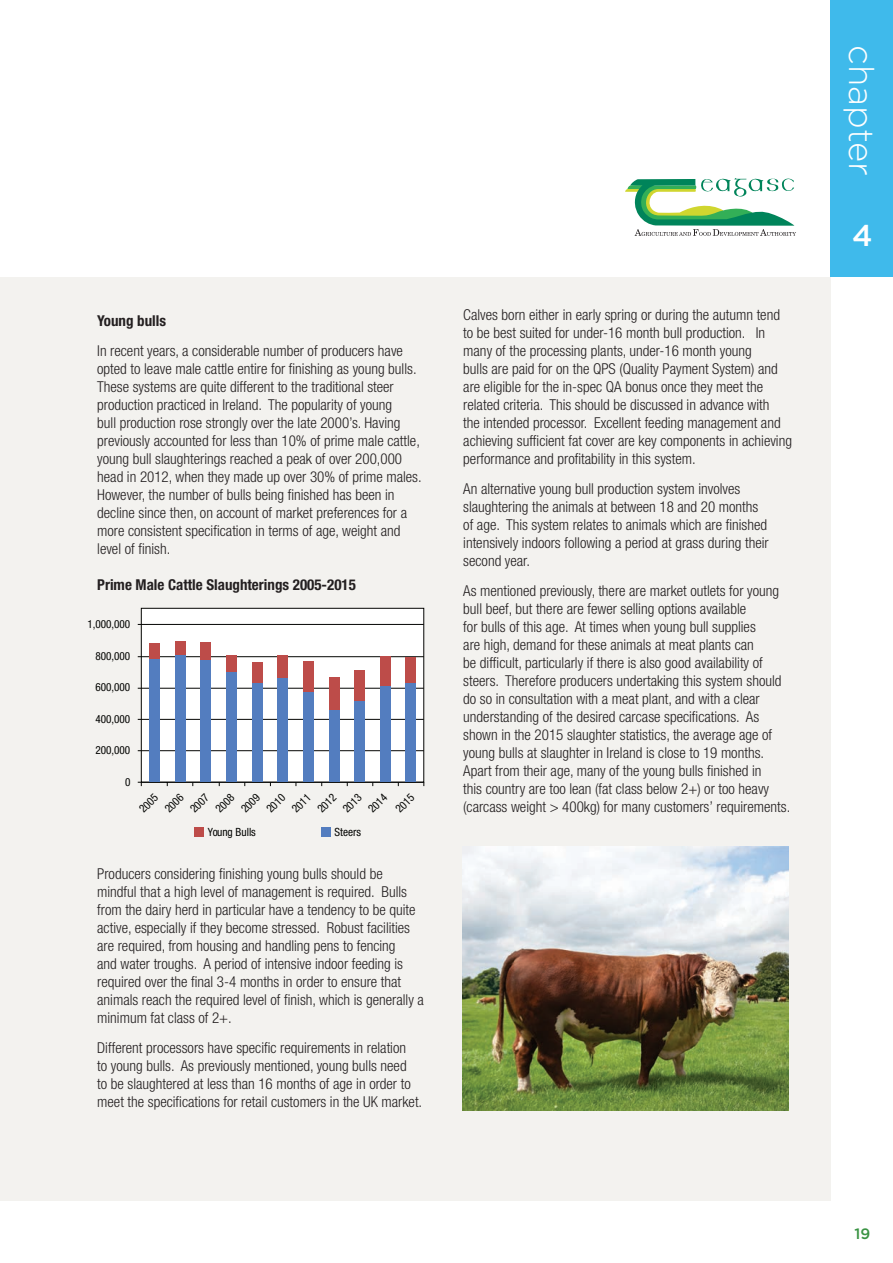
<style>
.page{position:relative;width:893px;height:1263px;background:#fff}
.page>*{position:absolute;margin:0;border:0;box-sizing:border-box;transform-origin:0 0}
.t1{font:300 34.5px "Gotham";color:#fff}
.t2{font:500 30px "Gotham";color:#fff}
.t3{font:300 condensed 15px/18px "Helvetica Neue";color:#231f20}
.t4{font:700 condensed 15px "Helvetica Neue";color:#231f20}
.t5{font:500 15px "Gotham";color:#3a9343}
.t6{font:condensed 11.25px "Helvetica Neue";color:#040503}
</style>
<div class="page">
<div style="left:0;top:277px;width:830px;height:922px;background:#f3f2ef"></div>
<div style="left:830px;top:0;width:62px;height:277px;background:#3fbaeb"></div>
<svg style="left:625px;top:178px;width:170px;height:58px"></svg>
<div style="left:141px;top:608px;width:283px;height:174px;background:#fff;border:1px solid #040503"></div>
<hr style="left:138px;top:624px;width:285px;height:1px;background:#040503">
<hr style="left:138px;top:656px;width:285px;height:1px;background:#040503">
<hr style="left:138px;top:688px;width:285px;height:1px;background:#040503">
<hr style="left:138px;top:719px;width:285px;height:1px;background:#040503">
<hr style="left:138px;top:750px;width:285px;height:1px;background:#040503">
<hr style="left:138px;top:781px;width:285px;height:1px;background:#040503">
<div style="left:195px;top:827px;width:9px;height:9px;background:#bd4c49"></div>
<div style="left:322px;top:827px;width:9px;height:9px;background:#537dbf"></div>
<div style="left:149px;top:658px;width:10px;height:124px;background:#537dbf"></div>
<div style="left:149px;top:642px;width:10px;height:16px;background:#bd4c49"></div>
<div style="left:175px;top:654px;width:11px;height:128px;background:#537dbf"></div>
<div style="left:175px;top:641px;width:11px;height:13px;background:#bd4c49"></div>
<div style="left:200px;top:659px;width:11px;height:123px;background:#537dbf"></div>
<div style="left:200px;top:642px;width:11px;height:17px;background:#bd4c49"></div>
<div style="left:226px;top:671px;width:11px;height:111px;background:#537dbf"></div>
<div style="left:226px;top:655px;width:11px;height:16px;background:#bd4c49"></div>
<div style="left:252px;top:682px;width:10px;height:100px;background:#537dbf"></div>
<div style="left:252px;top:662px;width:10px;height:20px;background:#bd4c49"></div>
<div style="left:277px;top:677px;width:11px;height:105px;background:#537dbf"></div>
<div style="left:277px;top:654px;width:11px;height:23px;background:#bd4c49"></div>
<div style="left:303px;top:691px;width:11px;height:91px;background:#537dbf"></div>
<div style="left:303px;top:661px;width:11px;height:30px;background:#bd4c49"></div>
<div style="left:328px;top:709px;width:11px;height:73px;background:#537dbf"></div>
<div style="left:328px;top:676px;width:11px;height:33px;background:#bd4c49"></div>
<div style="left:354px;top:700px;width:11px;height:82px;background:#537dbf"></div>
<div style="left:354px;top:669px;width:11px;height:31px;background:#bd4c49"></div>
<div style="left:380px;top:685px;width:10px;height:97px;background:#537dbf"></div>
<div style="left:380px;top:656px;width:10px;height:29px;background:#bd4c49"></div>
<div style="left:405px;top:682px;width:11px;height:100px;background:#537dbf"></div>
<div style="left:405px;top:656px;width:11px;height:26px;background:#bd4c49"></div>
<img style="left:462px;top:846px;width:325px;height:264px">
<p class="t4" style="left:97px;top:312px;width:70px">Young bulls</p>
<p class="t3" style="left:97px;top:342px;width:326px">In recent years, a considerable number of producers have opted to leave male cattle entire for finishing as young bulls.<br>These systems are quite different to the traditional steer production practiced in Ireland. The popularity of young<br>bull production rose strongly over the late 2000’s. Having previously accounted for less than 10% of prime male cattle, young bull slaughterings reached a peak of over 200,000 head in 2012, when they made up over 30% of prime males.<br>However, the number of bulls being finished has been in decline since then, on account of market preferences for a more consistent specification in terms of age, weight and level of finish.</p>
<p class="t4" style="left:97px;top:576px;width:260px">Prime Male Cattle Slaughterings 2005-2015</p>
<p class="t6" style="left:87px;top:617px;width:44px">1,000,000</p>
<p class="t6" style="left:95px;top:649px;width:36px">800,000</p>
<p class="t6" style="left:95px;top:680px;width:36px">600,000</p>
<p class="t6" style="left:95px;top:712px;width:36px">400,000</p>
<p class="t6" style="left:95px;top:743px;width:36px">200,000</p>
<p class="t6" style="left:125px;top:775px;width:7px">0</p>
<p class="t6" style="left:136px;top:805px;width:23px;rotate:-45deg">2005</p>
<p class="t6" style="left:162px;top:805px;width:23px;rotate:-45deg">2006</p>
<p class="t6" style="left:187px;top:805px;width:23px;rotate:-45deg">2007</p>
<p class="t6" style="left:213px;top:805px;width:23px;rotate:-45deg">2008</p>
<p class="t6" style="left:238px;top:805px;width:23px;rotate:-45deg">2009</p>
<p class="t6" style="left:263px;top:805px;width:23px;rotate:-45deg">2010</p>
<p class="t6" style="left:289px;top:805px;width:23px;rotate:-45deg">2011</p>
<p class="t6" style="left:314px;top:805px;width:23px;rotate:-45deg">2012</p>
<p class="t6" style="left:340px;top:805px;width:23px;rotate:-45deg">2013</p>
<p class="t6" style="left:365px;top:805px;width:23px;rotate:-45deg">2014</p>
<p class="t6" style="left:392px;top:805px;width:23px;rotate:-45deg">2015</p>
<p class="t6" style="left:208px;top:825px;width:50px">Young Bulls</p>
<p class="t6" style="left:334px;top:825px;width:28px">Steers</p>
<p class="t3" style="left:97px;top:864px;width:328px">Producers considering finishing young bulls should be mindful that a high level of management is required. Bulls from the dairy herd in particular have a tendency to be quite active, especially if they become stressed. Robust facilities are required, from housing and handling pens to fencing<br>and water troughs. A period of intensive indoor feeding is required over the final 3-4 months in order to ensure that animals reach the required level of finish, which is generally a minimum fat class of 2+.</p>
<p class="t3" style="left:97px;top:1038px;width:326px">Different processors have specific requirements in relation<br>to young bulls. As previously mentioned, young bulls need<br>to be slaughtered at less than 16 months of age in order to meet the specifications for retail customers in the UK market.</p>
<p class="t3" style="left:463px;top:306px;width:330px">Calves born either in early spring or during the autumn tend to be best suited for under-16 month bull production. In many of the processing plants, under-16 month young<br>bulls are paid for on the QPS (Quality Payment System) and are eligible for the in-spec QA bonus once they meet the related criteria. This should be discussed in advance with<br>the intended processor. Excellent feeding management and achieving sufficient fat cover are key components in achieving performance and profitability in this system.</p>
<p class="t3" style="left:463px;top:480px;width:307px">An alternative young bull production system involves slaughtering the animals at between 18 and 20 months of age. This system relates to animals which are finished intensively indoors following a period at grass during their second year.</p>
<p class="t3" style="left:463px;top:582px;width:328px">As mentioned previously, there are market outlets for young bull beef, but there are fewer selling options available<br>for bulls of this age. At times when young bull supplies<br>are high, demand for these animals at meat plants can<br>be difficult, particularly if there is also good availability of steers. Therefore producers undertaking this system should do so in consultation with a meat plant, and with a clear understanding of the desired carcase specifications. As shown in the 2015 slaughter statistics, the average age of young bulls at slaughter in Ireland is close to 19 months.<br>Apart from their age, many of the young bulls finished in<br>this country are too lean (fat class below 2+) or too heavy (carcass weight &gt; 400kg) for many customers’ requirements.</p>
<h1 class="t1" style="left:879px;top:45px;width:132px;rotate:90deg">chapter</h1>
<h2 class="t2" style="left:851px;top:218px;width:22px">4</h2>
<p class="t5" style="left:854px;top:1224px;width:17px">19</p>
</div>
